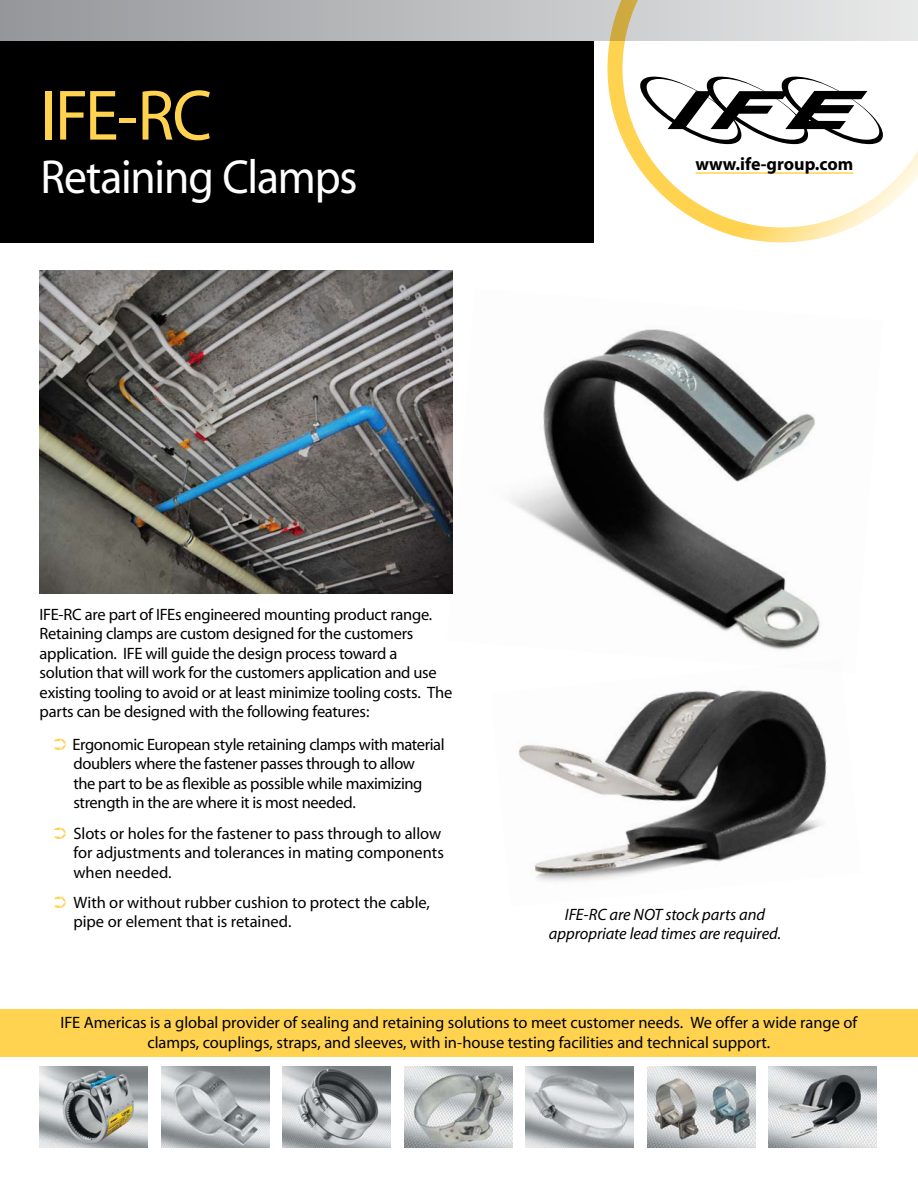
<style>
.page{position:relative;width:918px;height:1188px;background:#fff}
.page>*{position:absolute;margin:0;border:0;box-sizing:border-box;transform-origin:0 0}
.t1{font:72px "Myriad";color:#ffd24f;scale:.95 1}
.t2{font:48px "Myriad";letter-spacing:-.025em;color:#fff;scale:.95 1}
.t3{font:700 18px "Myriad";color:#000}
.t4{font:16.5px/19.5px "Myriad";letter-spacing:-.015em;color:#000}
.t5{font:italic 16.5px/19.5px "Myriad";letter-spacing:-.005em;color:#000;text-align:center}
.s1{color:#ffd24f}
</style>
<div class="page">
<img style="left:452px;top:289px;width:368px;height:361px">
<img style="left:518px;top:690px;width:309px;height:192px">
<svg style="left:0;top:0;width:607px;height:41px;background:#b0b1b3"></svg>
<div style="left:0;top:41px;width:594px;height:201px;background:#000"></div>
<svg style="left:607px;top:0;width:311px;height:242px"></svg>
<svg style="left:640px;top:77px;width:243px;height:67px"></svg>
<hr style="left:696px;top:172px;width:157px;height:2px;background:#ffd24f">
<img style="left:40px;top:270px;width:412px;height:324px">
<div style="left:0;top:1009px;width:918px;height:48px;background:#ffd24f"></div>
<img style="left:40px;top:1066px;width:108px;height:82px">
<img style="left:526px;top:1066px;width:108px;height:82px">
<img style="left:647px;top:1066px;width:108px;height:82px">
<img style="left:404px;top:1066px;width:108px;height:82px">
<img style="left:769px;top:1066px;width:108px;height:82px">
<img style="left:283px;top:1066px;width:108px;height:82px">
<img style="left:161px;top:1066px;width:108px;height:82px">
<h1 class="t1" style="left:40px;top:80px;width:182px">IFE-RC</h1>
<h2 class="t2" style="left:40px;top:153px;width:335px">Retaining Clamps</h2>
<p class="t3" style="left:696px;top:155px;width:159px">www.ife-group.com</p>
<p class="t4" style="left:40px;top:605px;width:414px">IFE-RC are part of IFEs engineered mounting product range.<br>Retaining clamps are custom designed for the customers application. IFE will guide the design process toward a solution that will work for the customers application and use existing tooling to avoid or at least minimize tooling costs. The parts can be designed with the following features:</p>
<p class="t4" style="left:73px;top:735px;width:373px;text-indent:-19px"><span class="s1">➲</span> Ergonomic European style retaining clamps with material doublers where the fastener passes through to allow<br>the part to be as flexible as possible while maximizing strength in the are where it is most needed.</p>
<p class="t4" style="left:73px;top:824px;width:372px;text-indent:-19px"><span class="s1">➲</span> Slots or holes for the fastener to pass through to allow for adjustments and tolerances in mating components when needed.</p>
<p class="t4" style="left:73px;top:893px;width:358px;text-indent:-19px"><span class="s1">➲</span> With or without rubber cushion to protect the cable, pipe or element that is retained.</p>
<p class="t5" style="left:549px;top:905px;width:234px">IFE-RC are NOT stock parts and appropriate lead times are required.</p>
<p class="t4" style="left:61px;top:1014px;width:798px;text-align:center">IFE Americas is a global provider of sealing and retaining solutions to meet customer needs. We offer a wide range of clamps, couplings, straps, and sleeves, with in-house testing facilities and technical support.</p>
</div>
